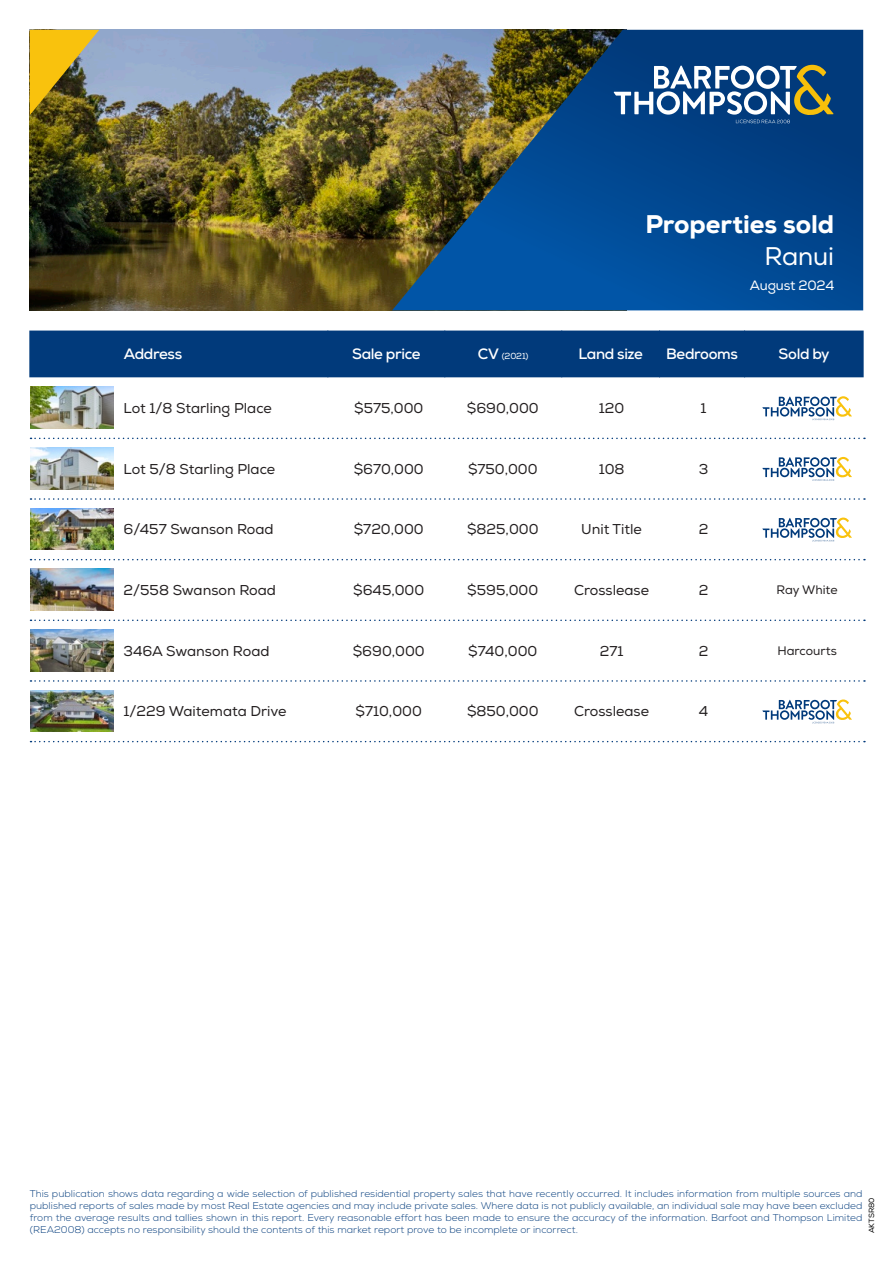
<style>
.page{position:relative;width:893px;height:1263px;background:#fff}
.page>*{position:absolute;margin:0;border:0;box-sizing:border-box;transform-origin:0 0}
.t1{font:800 25.5px "Nexa";color:#fff}
.t2{font:25.5px "Nexa";letter-spacing:-.01em;color:#fff}
.t3{font:700 15px "Nexa";letter-spacing:-.025em;color:#fff}
.t4{font:14.25px "Nexa";color:#231f20}
.t5{font:13.5px "Nexa";letter-spacing:-.015em;color:#fff}
.t6{font:12.3px "Nexa";color:#231f20}
.t7{font:300 9.75px/12px "Nexa";letter-spacing:.005em;color:#013a7b;text-align:justify}
.t8{font:8.7px "Nexa";color:#fff}
.t9{font:7.5px "Nexa";color:#000}
.s1{font-weight:700;font-size:15px}
</style>
<div class="page">
<img style="left:30px;top:30px;width:362px;height:280px">
<img style="left:30px;top:30px;width:69px;height:85px">
<img style="left:392px;top:30px;width:471px;height:280px">
<div style="left:29px;top:331px;width:835px;height:46px;background:#013a7b"></div>
<hr style="left:328px;top:331px;width:1px;height:46px;background:#013a7b">
<hr style="left:445px;top:331px;width:1px;height:46px;background:#013a7b">
<hr style="left:561px;top:331px;width:1px;height:46px;background:#013a7b">
<hr style="left:659px;top:331px;width:1px;height:46px;background:#013a7b">
<hr style="left:744px;top:331px;width:1px;height:46px;background:#013a7b">
<svg style="left:614px;top:65px;width:220px;height:58px"></svg>
<svg style="left:762px;top:396px;width:90px;height:24px"></svg>
<svg style="left:31px;top:438px;width:834px;height:1px"></svg>
<img style="left:31px;top:387px;width:82px;height:42px">
<svg style="left:762px;top:457px;width:90px;height:24px"></svg>
<svg style="left:31px;top:498px;width:834px;height:2px"></svg>
<img style="left:31px;top:448px;width:82px;height:41px">
<svg style="left:762px;top:518px;width:90px;height:23px"></svg>
<svg style="left:31px;top:559px;width:834px;height:1px"></svg>
<img style="left:31px;top:508px;width:82px;height:42px">
<svg style="left:31px;top:619px;width:834px;height:2px"></svg>
<img style="left:31px;top:569px;width:82px;height:42px">
<svg style="left:31px;top:680px;width:834px;height:2px"></svg>
<img style="left:31px;top:629px;width:82px;height:42px">
<svg style="left:762px;top:699px;width:90px;height:24px"></svg>
<svg style="left:31px;top:741px;width:834px;height:1px"></svg>
<img style="left:31px;top:690px;width:82px;height:42px">
<h1 class="t1" style="left:645px;top:208px;width:190px">Properties sold</h1>
<h1 class="t2" style="left:764px;top:241px;width:71px">Ranui</h1>
<h3 class="t5" style="left:750px;top:277px;width:86px">August 2024</h3>
<h2 class="t3" style="left:124px;top:344px;width:60px">Address</h2>
<h2 class="t3" style="left:352px;top:344px;width:70px">Sale price</h2>
<p class="t8" style="left:478px;top:350px;width:52px"><span class="s1">CV</span> (2021)</p>
<h2 class="t3" style="left:578px;top:344px;width:66px">Land size</h2>
<h2 class="t3" style="left:666px;top:344px;width:73px">Bedrooms</h2>
<h2 class="t3" style="left:779px;top:344px;width:53px">Sold by</h2>
<h3 class="t4" style="left:124px;top:400px;width:150px">Lot 1/8 Starling Place</h3>
<h3 class="t4" style="left:354px;top:400px;width:71px">$575,000</h3>
<h3 class="t4" style="left:467px;top:400px;width:73px">$690,000</h3>
<h3 class="t4" style="left:599px;top:400px;width:27px">120</h3>
<h3 class="t4" style="left:701px;top:400px;width:8px">1</h3>
<h3 class="t4" style="left:124px;top:460px;width:153px">Lot 5/8 Starling Place</h3>
<h3 class="t4" style="left:354px;top:460px;width:72px">$670,000</h3>
<h3 class="t4" style="left:468px;top:460px;width:71px">$750,000</h3>
<h3 class="t4" style="left:599px;top:460px;width:27px">108</h3>
<h3 class="t4" style="left:699px;top:460px;width:11px">3</h3>
<h3 class="t4" style="left:124px;top:521px;width:151px">6/457 Swanson Road</h3>
<h3 class="t4" style="left:354px;top:521px;width:71px">$720,000</h3>
<h3 class="t4" style="left:467px;top:521px;width:73px">$825,000</h3>
<h3 class="t4" style="left:581px;top:521px;width:62px">Unit Title</h3>
<h3 class="t4" style="left:699px;top:521px;width:11px">2</h3>
<h3 class="t4" style="left:124px;top:582px;width:154px">2/558 Swanson Road</h3>
<h3 class="t4" style="left:353px;top:582px;width:73px">$645,000</h3>
<h3 class="t4" style="left:467px;top:582px;width:72px">$595,000</h3>
<h3 class="t4" style="left:574px;top:582px;width:77px">Crosslease</h3>
<h3 class="t4" style="left:699px;top:582px;width:11px">2</h3>
<p class="t6" style="left:776px;top:583px;width:63px">Ray White</p>
<h3 class="t4" style="left:124px;top:642px;width:147px">346A Swanson Road</h3>
<h3 class="t4" style="left:353px;top:642px;width:73px">$690,000</h3>
<h3 class="t4" style="left:468px;top:642px;width:71px">$740,000</h3>
<h3 class="t4" style="left:600px;top:642px;width:25px">271</h3>
<h3 class="t4" style="left:699px;top:642px;width:11px">2</h3>
<p class="t6" style="left:777px;top:643px;width:61px">Harcourts</p>
<h3 class="t4" style="left:124px;top:703px;width:164px">1/229 Waitemata Drive</h3>
<h3 class="t4" style="left:356px;top:703px;width:68px">$710,000</h3>
<h3 class="t4" style="left:467px;top:703px;width:73px">$850,000</h3>
<h3 class="t4" style="left:574px;top:703px;width:77px">Crosslease</h3>
<h3 class="t4" style="left:699px;top:703px;width:11px">4</h3>
<p class="t7" style="left:30px;top:1188px;width:834px">This publication shows data regarding a wide selection of published residential property sales that have recently occurred. It includes information from multiple sources and published reports of sales made by most Real Estate agencies and may include private sales. Where data is not publicly available, an individual sale may have been excluded from the average results and tallies shown in this report. Every reasonable effort has been made to ensure the accuracy of the information. Barfoot and Thompson Limited (REA2008) accepts no responsibility should the contents of this market report prove to be incomplete or incorrect.</p>
<p class="t9" style="left:867px;top:1233px;width:37px;rotate:-90deg">AKTSR80</p>
</div>
